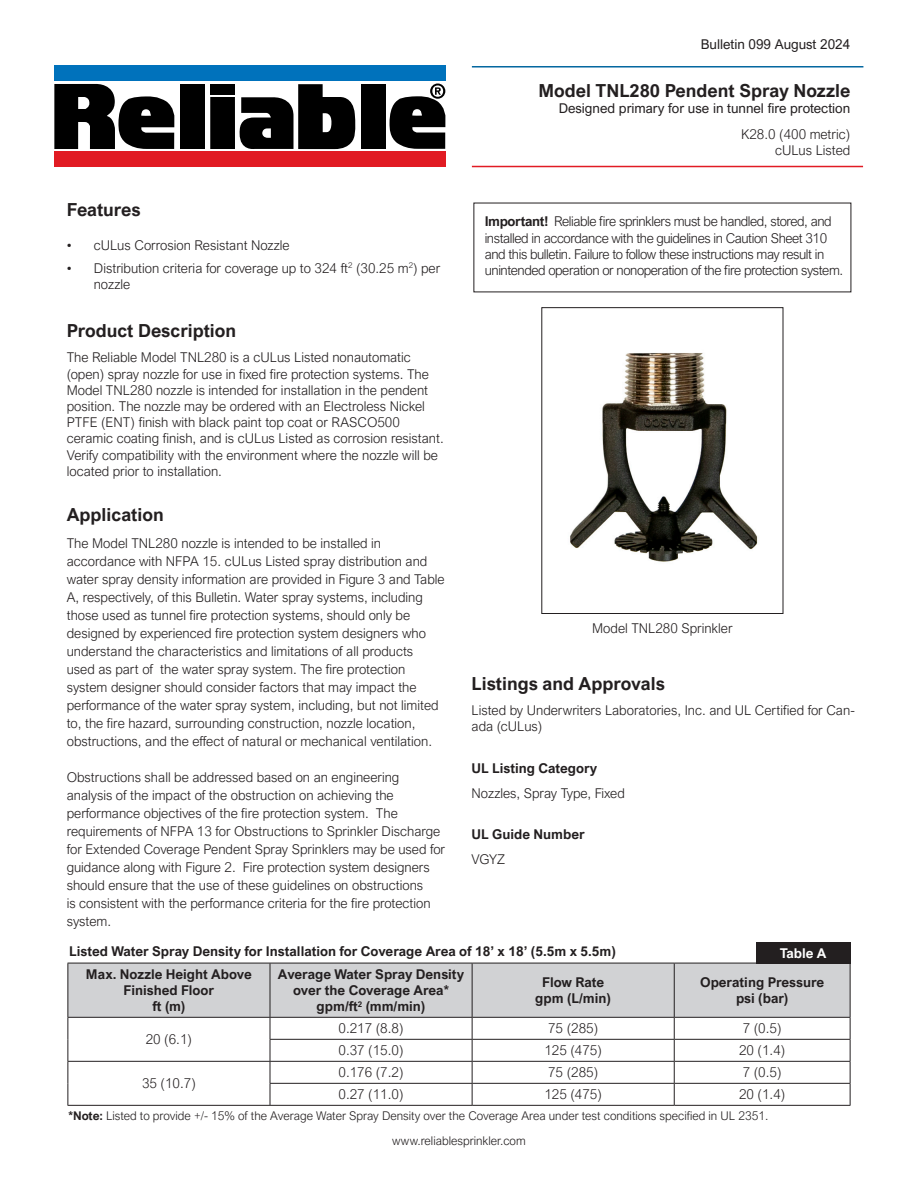
<style>
.page{position:relative;width:918px;height:1188px;background:#fff}
.page>*{position:absolute;margin:0;border:0;box-sizing:border-box;transform-origin:0 0}
.t1{font:700 18px "Arial Nova";color:#231f20}
.Generaldesc{font:300 13.5px/18px "Arial Nova";color:#231f20}
.t2{font:700 13.5px/16.2px "Arial Nova";color:#231f20;text-align:center}
.Generaldesc-2{font:300 13.5px/16.2px "Arial Nova";letter-spacing:-.03em;color:#231f20}
.t3{font:13.5px "Arial Nova";color:#231f20}
.t4{font:700 13.5px "Arial Nova";color:#fff}
.t5{font:300 12px "Arial Nova";color:#231f20}
.s1{font-weight:700}
</style>
<div class="page">
<svg style="left:68px;top:963px;width:783px;height:142px"></svg>
<hr style="left:68px;top:1105px;width:202px;height:1px;background:#231f20">
<hr style="left:270px;top:1105px;width:202px;height:1px;background:#231f20">
<hr style="left:472px;top:1105px;width:202px;height:1px;background:#231f20">
<hr style="left:674px;top:1105px;width:176px;height:1px;background:#231f20">
<div style="left:756px;top:942px;width:94px;height:21px;background:#231f20"></div>
<hr style="left:472px;top:66px;width:391px;height:2px;background:#0467a0">
<hr style="left:472px;top:166px;width:391px;height:1px;background:#e11b24">
<svg style="left:55px;top:83px;width:119px;height:66px"></svg>
<div style="left:180px;top:84px;width:25px;height:65px;background:#000"></div>
<div style="left:210px;top:97px;width:25px;height:52px;background:#000"></div>
<div style="left:210px;top:84px;width:25px;height:10px;background:#000"></div>
<div style="left:361px;top:84px;width:24px;height:65px;background:#000"></div>
<svg style="left:239px;top:84px;width:117px;height:66px"></svg>
<svg style="left:389px;top:84px;width:56px;height:65px"></svg>
<div style="left:55px;top:152px;width:390px;height:15px;background:#e11b23"></div>
<div style="left:55px;top:66px;width:390px;height:15px;background:#0072bc"></div>
<img style="left:570px;top:353px;width:188px;height:209px">
<div style="left:541px;top:307px;width:242px;height:307px;border:1px solid #231f20"></div>
<p class="t3" style="left:701px;top:37px;width:151px">Bulletin 099 August 2024</p>
<p class="t1" style="left:538px;top:80px;width:313px">Model TNL280 Pendent Spray Nozzle</p>
<p class="t3" style="left:559px;top:100px;width:293px">Designed primary for use in tunnel fire protection</p>
<p class="t1" style="left:67px;top:199px;width:75px">Features</p>
<p class="Generaldesc" style="left:67px;top:237px;width:225px">• cULus Corrosion Resistant Nozzle</p>
<p class="Generaldesc" style="left:94px;top:260px;width:348px;line-height:16.5px;text-indent:-27px">• Distribution criteria for coverage up to 324 ft<sup>2</sup> (30.25 m<sup>2</sup>) per nozzle</p>
<p class="t1" style="left:67px;top:320px;width:171px">Product Description</p>
<p class="Generaldesc" style="left:67px;top:350px;width:379px;line-height:16.2px">The Reliable Model TNL280 is a cULus Listed nonautomatic (open) spray nozzle for use in fixed fire protection systems. The Model TNL280 nozzle is intended for installation in the pendent position. The nozzle may be ordered with an Electroless Nickel PTFE (ENT) finish with black paint top coat or RASCO500 ceramic coating finish, and is cULus Listed as corrosion resistant.<br>Verify compatibility with the environment where the nozzle will be located prior to installation.</p>
<p class="t1" style="left:67px;top:504px;width:99px">Application</p>
<p class="Generaldesc" style="left:67px;top:534px;width:379px">The Model TNL280 nozzle is intended to be installed in accordance with NFPA 15. cULus Listed spray distribution and water spray density information are provided in Figure 3 and Table A, respectively, of this Bulletin. Water spray systems, including those used as tunnel fire protection systems, should only be designed by experienced fire protection system designers who understand the characteristics and limitations of all products used as part of the water spray system. The fire protection system designer should consider factors that may impact the performance of the water spray system, including, but not limited to, the fire hazard, surrounding construction, nozzle location, obstructions, and the effect of natural or mechanical ventilation.</p>
<p class="Generaldesc" style="left:67px;top:768px;width:380px">Obstructions shall be addressed based on an engineering analysis of the impact of the obstruction on achieving the performance objectives of the fire protection system. The requirements of NFPA 13 for Obstructions to Sprinkler Discharge for Extended Coverage Pendent Spray Sprinklers may be used for guidance along with Figure 2. Fire protection system designers should ensure that the use of these guidelines on obstructions<br>is consistent with the performance criteria for the fire protection system.</p>
<p class="Generaldesc" style="left:741px;top:125px;width:111px">K28.0 (400 metric)</p>
<p class="Generaldesc" style="left:775px;top:141px;width:77px">cULus Listed</p>
<p class="Generaldesc-2" style="left:485px;top:214px;width:360px"><span class="s1">Important!</span> Reliable fire sprinklers must be handled, stored, and installed in accordance with the guidelines in Caution Sheet 310 and this bulletin. Failure to follow these instructions may result in unintended operation or nonoperation of the fire protection system.</p>
<p class="Generaldesc" style="left:592px;top:619px;width:142px">Model TNL280 Sprinkler</p>
<p class="t1" style="left:472px;top:673px;width:195px">Listings and Approvals</p>
<p class="Generaldesc" style="left:472px;top:702px;width:385px;line-height:16.2px">Listed by Underwriters Laboratories, Inc. and UL Certified for Can&shy;ada (cULus)</p>
<p class="t2" style="left:472px;top:760px;width:127px">UL Listing Category</p>
<p class="Generaldesc" style="left:472px;top:784px;width:155px">Nozzles, Spray Type, Fixed</p>
<p class="t2" style="left:472px;top:826px;width:115px">UL Guide Number</p>
<p class="Generaldesc" style="left:472px;top:851px;width:35px">VGYZ</p>
<p class="t2" style="left:69px;top:943px;width:548px">Listed Water Spray Density for Installation for Coverage Area of 18’ x 18’ (5.5m x 5.5m)</p>
<p class="t4" style="left:780px;top:945px;width:48px">Table A</p>
<p class="t2" style="left:86px;top:966px;width:167px">Max. Nozzle Height Above<br>Finished Floor</p>
<p class="t2" style="left:152px;top:998px;width:34px">ft (m)</p>
<p class="Generaldesc" style="left:146px;top:1030px;width:48px">20 (6.1)</p>
<p class="Generaldesc" style="left:142px;top:1074px;width:55px">35 (10.7)</p>
<p class="t2" style="left:278px;top:966px;width:188px">Average Water Spray Density over the Coverage Area*</p>
<p class="t2" style="left:317px;top:998px;width:110px">gpm/ft<sup>2</sup> (mm/min)</p>
<p class="t2" style="left:542px;top:974px;width:64px">Flow Rate</p>
<p class="t2" style="left:535px;top:990px;width:77px">gpm (L/min)</p>
<p class="t2" style="left:700px;top:974px;width:126px">Operating Pressure</p>
<p class="t2" style="left:736px;top:990px;width:54px">psi (bar)</p>
<p class="Generaldesc" style="left:339px;top:1019px;width:67px">0.217 (8.8)</p>
<p class="Generaldesc" style="left:548px;top:1019px;width:52px">75 (285)</p>
<p class="Generaldesc" style="left:743px;top:1019px;width:40px">7 (0.5)</p>
<p class="Generaldesc" style="left:339px;top:1041px;width:67px">0.37 (15.0)</p>
<p class="Generaldesc" style="left:544px;top:1041px;width:59px">125 (475)</p>
<p class="Generaldesc" style="left:739px;top:1041px;width:48px">20 (1.4)</p>
<p class="Generaldesc" style="left:339px;top:1063px;width:67px">0.176 (7.2)</p>
<p class="Generaldesc" style="left:548px;top:1063px;width:52px">75 (285)</p>
<p class="Generaldesc" style="left:743px;top:1063px;width:40px">7 (0.5)</p>
<p class="Generaldesc" style="left:339px;top:1085px;width:67px">0.27 (11.0)</p>
<p class="Generaldesc" style="left:544px;top:1085px;width:59px">125 (475)</p>
<p class="Generaldesc" style="left:739px;top:1085px;width:48px">20 (1.4)</p>
<p class="t5" style="left:68px;top:1109px;width:701px"><span class="s1">*Note:</span> Listed to provide +/- 15% of the Average Water Spray Density over the Coverage Area under test conditions specified in UL 2351.</p>
<p class="t5" style="left:392px;top:1134px;width:135px">www.reliablesprinkler.com</p>
</div>
